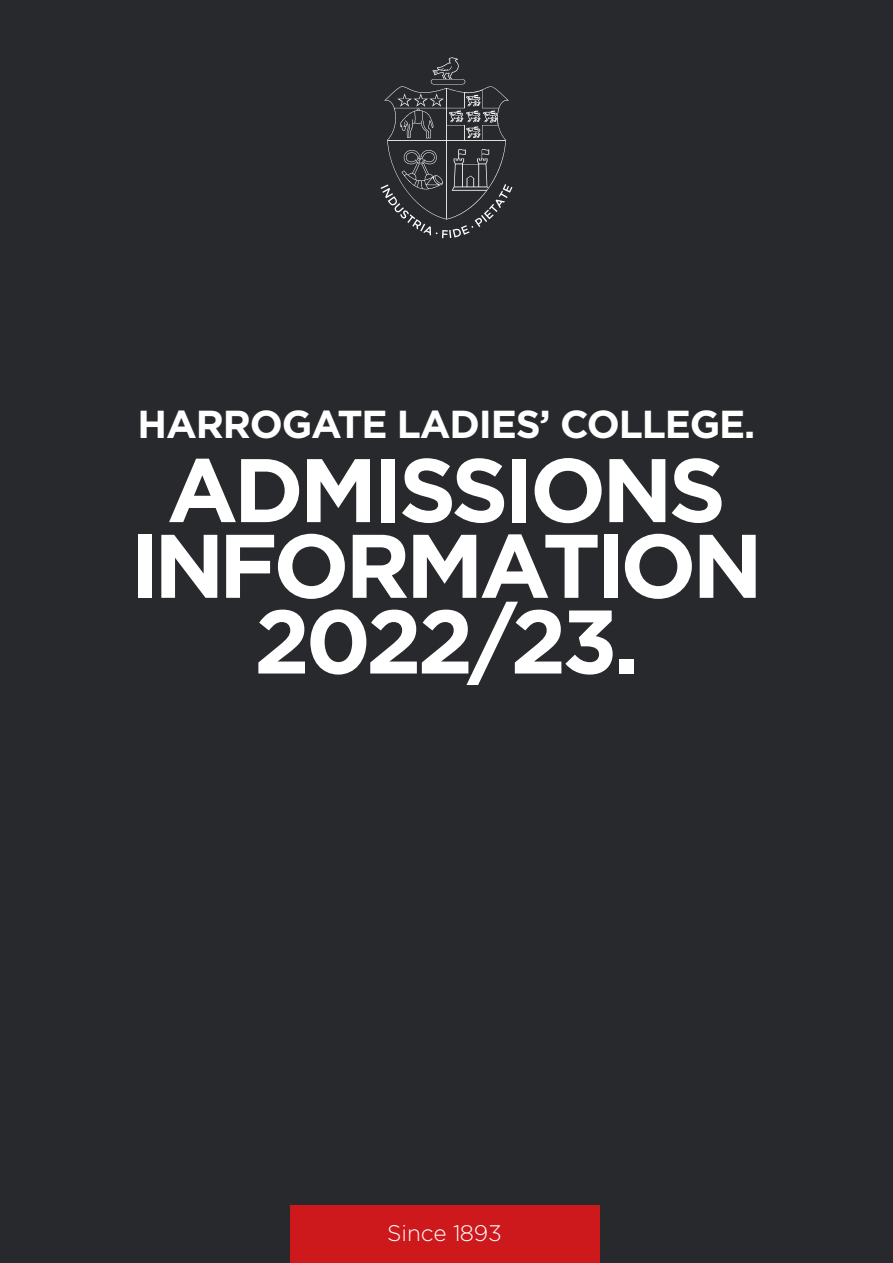
<style>
.page{position:relative;width:893px;height:1263px;background:#27292d}
.page>*{position:absolute;margin:0;border:0;box-sizing:border-box;transform-origin:0 0}
.t1{font:700 90px/75.8px "Gotham HTF";letter-spacing:-.05em;color:#fff;text-align:center}
.t2{font:700 39px "Gotham HTF";letter-spacing:-.03em;color:#fff}
.t3{font:300 22.5px "Gotham HTF";letter-spacing:-.005em;color:#fff}
</style>
<div class="page">
<div style="left:290px;top:1205px;width:309px;height:58px;background:#cd191c"></div>
<svg style="left:381px;top:57px;width:131px;height:181px"></svg>
<p class="t2" style="left:138px;top:401px;width:619px">HARROGATE LADIES’ COLLEGE.</p>
<p class="t1" style="left:130px;top:450px;width:635px">ADMISSIONS<br>INFORMATION<br>2022/23.</p>
<p class="t3" style="left:387px;top:1221px;width:116px">Since 1893</p>
</div>
